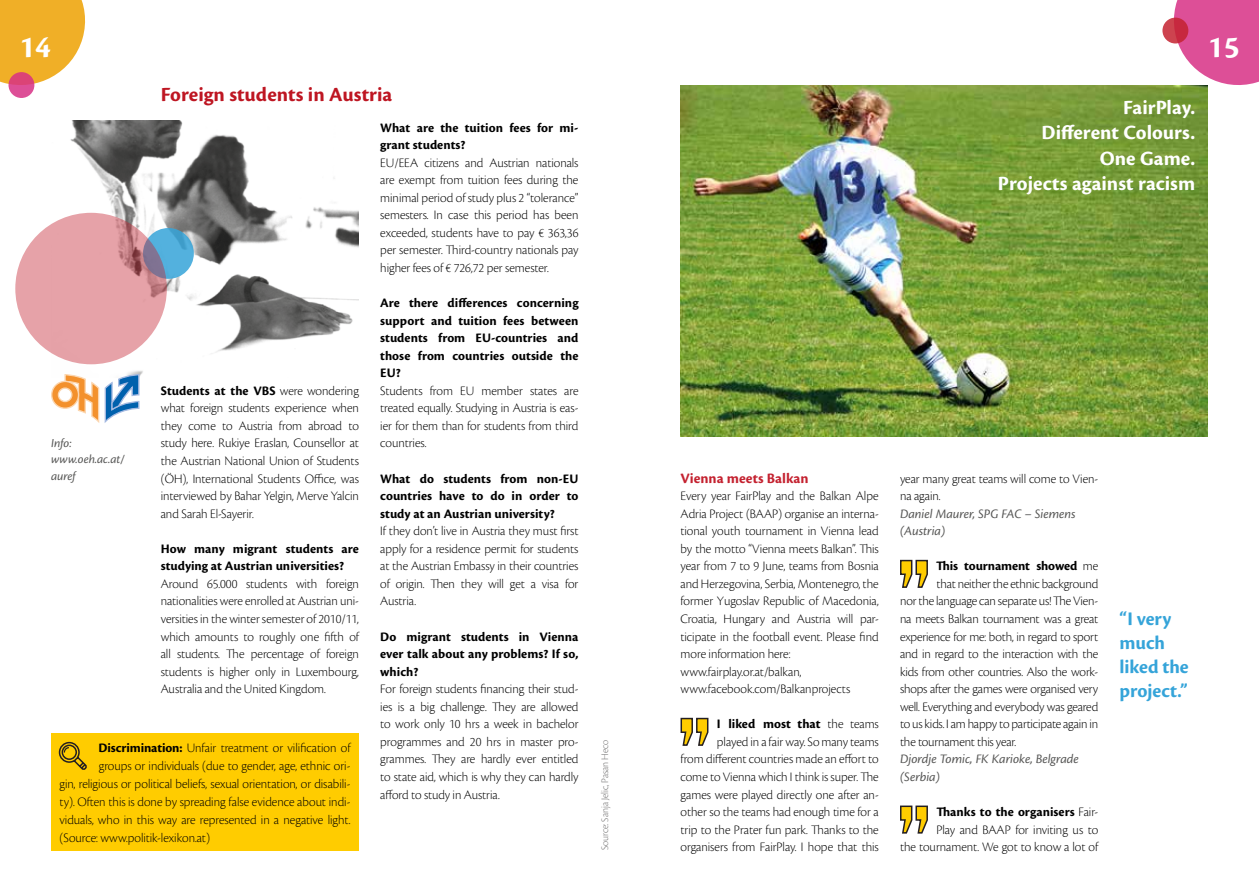
<style>
.page{position:relative;width:1259px;height:893px;background:#fff}
.page>*{position:absolute;margin:0;border:0;box-sizing:border-box;transform-origin:0 0}
.t1{font:32.1px "Cronos Pro Bold Subh";color:#fff}
.t2{font:700 21px/25.2px "Cronos Pro";color:#fff;text-align:right}
.t3{font:700 21px "Cronos Pro";letter-spacing:.005em;color:#be1622}
.t4{font:19.95px/24px "Cronos Pro Bold Subh";color:#35a4d9}
.t5{font:700 15px "Cronos Pro";color:#c42230}
.t6{font:13.5px/17.5px "Cronos Pro Lt Disp";color:#000;text-align:justify}
.t7{font:700 13.5px/17.5px "Cronos Pro";color:#000;text-align:justify}
.t8{font:italic 13.5px/17.5px "Cronos Pro";letter-spacing:-.005em;color:#575756}
.t9{font:italic 12.75px/16.5px "Cronos Pro";color:#575756}
.t10{font:10.5px "Cronos Pro Lt Disp";color:#706f6f}
.s1{font-family:"Cronos Pro Lt Disp";font-weight:400}
.s2{font-family:"Cronos Pro";font-weight:700}
</style>
<div class="page">
<svg style="left:0;top:0;width:86px;height:92px"></svg>
<svg style="left:1166px;top:0;width:93px;height:85px"></svg>
<div style="left:1162px;top:18px;width:26px;height:25px;background:linear-gradient(to right,#cf4b54,#c6223b);border-radius:50%"></div>
<div style="left:9px;top:72px;width:25px;height:26px;background:linear-gradient(to bottom,#da3f6c,#de529e);border-radius:50%"></div>
<img style="left:51px;top:121px;width:308px;height:256px">
<svg style="left:680px;top:717px;width:29px;height:29px"></svg>
<svg style="left:900px;top:559px;width:28px;height:29px"></svg>
<svg style="left:900px;top:805px;width:28px;height:29px"></svg>
<img style="left:680px;top:85px;width:528px;height:352px">
<svg style="left:143px;top:228px;width:51px;height:51px;background:#52afdb"></svg>
<svg style="left:15px;top:213px;width:152px;height:151px;background:#e09da4"></svg>
<svg style="left:51px;top:374px;width:88px;height:49px"></svg>
<div style="left:51px;top:733px;width:308px;height:117px;background:#fc0"></div>
<svg style="left:58px;top:741px;width:29px;height:29px"></svg>
<h1 class="t1" style="left:19px;top:29px;width:33px">14</h1>
<h1 class="t1" style="left:1208px;top:29px;width:33px">15</h1>
<h2 class="t3" style="left:161px;top:83px;width:233px">Foreign students in Austria</h2>
<p class="t9" style="left:51px;top:434px;width:75px">Info: www.oeh.ac.at/ auref</p>
<p class="t7" style="left:161px;top:382px;width:200px">Students at the VBS <span class="s1">were wondering</span></p>
<p class="t6" style="left:161px;top:399px;width:200px">what foreign students experience when they come to Austria from abroad to study here. Rukiye Eraslan, Counsellor at the Austrian National Union of Students (ÖH), International Students Office, was interviewed by Bahar Yelgin, Merve Yalcin and Sarah El-Sayerir.</p>
<p class="t7" style="left:161px;top:540px;width:200px">How many migrant students are studying at Austrian universities?</p>
<p class="t6" style="left:161px;top:575px;width:200px">Around 65.000 students with foreign nationalities were enrolled at Austrian uni&shy;versities in the winter semester of 2010/11, which amounts to roughly one fifth of all students. The percentage of foreign students is higher only in Luxembourg, Australia and the United Kingdom.</p>
<p class="t6" style="left:98px;top:739px;width:253px"><span class="s2">Discrimination:</span> Unfair treatment or vilification of</p>
<p class="t6" style="left:99px;top:757px;width:253px">groups or individuals (due to gender, age, ethnic ori-</p>
<p class="t6" style="left:60px;top:775px;width:292px">gin, religious or political beliefs, sexual orientation, or disabili-</p>
<p class="t6" style="left:60px;top:793px;width:292px">ty). Often this is done by spreading false evidence about indi-</p>
<p class="t6" style="left:60px;top:811px;width:292px">viduals, who in this way are represented in a negative light.</p>
<p class="t6" style="left:60px;top:829px;width:152px">(Source: www.politik-lexikon.at)</p>
<p class="t7" style="left:380px;top:119px;width:200px">What are the tuition fees for mi&shy;grant students?</p>
<p class="t6" style="left:380px;top:154px;width:200px">EU/EEA citizens and Austrian nationals are exempt from tuition fees during the minimal period of study plus 2 “tolerance” semesters. In case this period has been exceeded, students have to pay € 363,36 per semester. Third-country nationals pay higher fees of € 726,72 per semester.</p>
<p class="t7" style="left:380px;top:294px;width:200px">Are there differences concerning support and tuition fees between students from EU-countries and those from countries outside the EU?</p>
<p class="t6" style="left:380px;top:382px;width:200px">Students from EU member states are treated equally. Studying in Austria is eas&shy;ier for them than for students from third countries.</p>
<p class="t7" style="left:380px;top:470px;width:200px">What do students from non-EU countries have to do in order to study at an Austrian university?</p>
<p class="t6" style="left:380px;top:522px;width:200px">If they don’t live in Austria they must first apply for a residence permit for students at the Austrian Embassy in their countries of origin. Then they will get a visa for Austria.</p>
<p class="t7" style="left:380px;top:628px;width:200px">Do migrant students in Vienna ever talk about any problems? If so, which?</p>
<p class="t6" style="left:380px;top:680px;width:200px">For foreign students financing their stud&shy;ies is a big challenge. They are allowed to work only 10 hrs a week in bachelor programmes and 20 hrs in master pro&shy;grammes. They are hardly ever entitled to state aid, which is why they can hardly afford to study in Austria.</p>
<p class="t10" style="left:599px;top:850px;width:112px;rotate:-90deg">Source: Sanja Jelic, Pasan Heco</p>
<h2 class="t2" style="left:998px;top:95px;width:199px">FairPlay.<br>Different Colours.<br>One Game.<br>Projects against racism</h2>
<p class="t5" style="left:680px;top:469px;width:130px">Vienna meets Balkan</p>
<p class="t6" style="left:680px;top:487px;width:200px;text-align:left">Every year FairPlay and the Balkan Alpe Adria Project (BAAP) organise an interna&shy;tional youth tournament in Vienna lead by the motto “Vienna meets Balkan”. This year from 7 to 9 June, teams from Bosnia and Herzegovina, Serbia, Montenegro, the former Yugoslav Republic of Macedonia, Croatia, Hungary and Austria will par&shy;ticipate in the football event. Please find more information here: www.fairplay.or.at/balkan, www.facebook.com/Balkanprojects</p>
<p class="t7" style="left:717px;top:715px;width:163px">I liked most that <span class="s1">the teams</span></p>
<p class="t6" style="left:680px;top:733px;width:200px;text-indent:36px">played in a fair way. So many teams from different countries made an effort to come to Vienna which I think is super. The games were played directly one after an&shy;other so the teams had enough time for a trip to the Prater fun park. Thanks to the organisers from FairPlay. I hope that this</p>
<p class="t6" style="left:900px;top:469px;width:200px">year many great teams will come to Vien&shy;na again.</p>
<p class="t8" style="left:900px;top:505px;width:177px">Daniel Maurer, SPG FAC – Siemens (Austria)</p>
<p class="t7" style="left:936px;top:558px;width:164px">This tournament showed <span class="s1">me</span></p>
<p class="t6" style="left:900px;top:575px;width:200px;text-indent:36px">that neither the ethnic background nor the language can separate us! The Vien&shy;na meets Balkan tournament was a great experience for me: both, in regard to sport and in regard to the interaction with the kids from other countries. Also the work&shy;shops after the games were organised very well. Everything and everybody was geared to us kids. I am happy to participate again in the tournament this year.</p>
<p class="t8" style="left:900px;top:751px;width:180px">Djordje Tomic, FK Karioke, Belgrade (Serbia)</p>
<p class="t7" style="left:936px;top:803px;width:163px">Thanks to the organisers <span class="s1">Fair-</span></p>
<p class="t6" style="left:900px;top:820px;width:200px;text-align:right">Play and BAAP for inviting us to<br>the tournament. We got to know a lot of</p>
<h3 class="t4" style="left:1119px;top:607px;width:71px">“I very much liked the project.”</h3>
</div>
